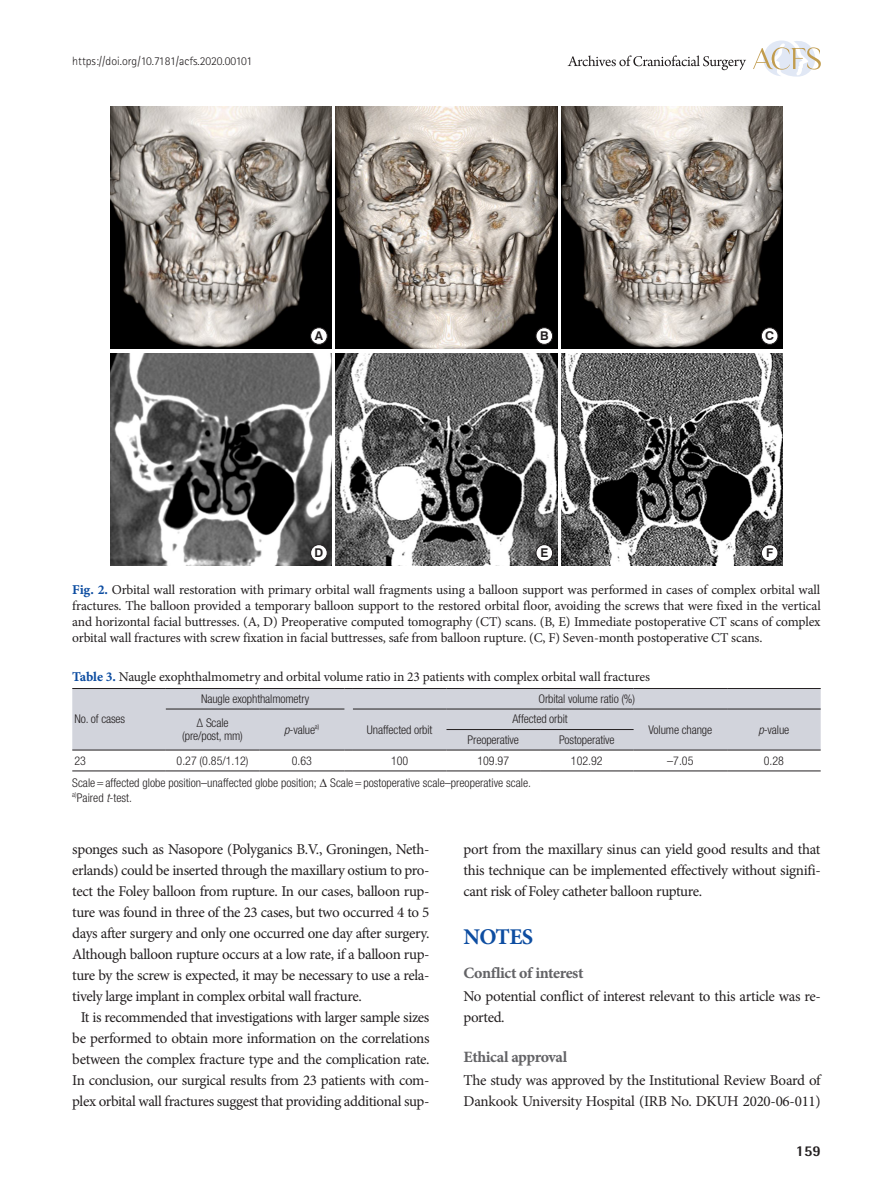
<style>
.page{position:relative;width:893px;height:1191px;background:#fff}
.page>*{position:absolute;margin:0;border:0;box-sizing:border-box;transform-origin:0 0}
.대제목{font:700 22.5px "Minion Pro";letter-spacing:-.03em;color:#0d4da1}
.중제목{font:15.75px "Minion Pro Bold Capt";letter-spacing:-.025em;color:#636366}
.본문{font:15px/21px "Minion Pro";letter-spacing:-.025em;color:#231f20;text-align:justify}
.본문_0{font:15px/21px "Minion Pro";letter-spacing:-.02em;color:#231f20}
.t1{font:800 15px "Rotis Semi Sans Std";color:#231f20}
.표그림제목{font:13.5px/16.2px "Minion Pro";letter-spacing:-.01em;color:#231f20;text-align:justify}
.t2{font:700 12.15px "Swiss 721 BT";color:#231f20}
.표본문{font:300 condensed 12px "Helvetica Neue LT Std";color:#231f20}
.표열제목{font:300 condensed 12px "Helvetica Neue LT Std";letter-spacing:-.01em;color:#231f20}
.t3{font:300 12px "Rotis Sans Serif Std";color:#231f20}
.s1{font-family:"Minion Pro Bold Capt";color:#0d4da1}
.s2{font-style:italic}
.s3{font-family:"Dotum";font-weight:400;font-stretch:normal}
.s4{font-family:"Times New Roman";font-weight:400;font-stretch:normal}
</style>
<div class="page">
<svg style="left:753px;top:40px;width:68px;height:37px"></svg>
<svg style="left:568px;top:55px;width:178px;height:15px"></svg>
<div style="left:72px;top:689px;width:749px;height:60px;background:#d2d4dc"></div>
<hr style="left:72px;top:688px;width:94px;height:1px;background:#231f20">
<hr style="left:166px;top:688px;width:93px;height:1px;background:#231f20">
<hr style="left:259px;top:688px;width:85px;height:1px;background:#231f20">
<hr style="left:259px;top:708px;width:85px;height:1px;background:#231f20">
<hr style="left:166px;top:708px;width:93px;height:1px;background:#231f20">
<svg style="left:72px;top:749px;width:749px;height:22px"></svg>
<hr style="left:353px;top:688px;width:93px;height:1px;background:#231f20">
<hr style="left:446px;top:688px;width:94px;height:1px;background:#231f20">
<hr style="left:540px;top:688px;width:94px;height:1px;background:#231f20">
<hr style="left:634px;top:688px;width:93px;height:1px;background:#231f20">
<hr style="left:727px;top:688px;width:94px;height:1px;background:#231f20">
<hr style="left:446px;top:708px;width:94px;height:1px;background:#231f20">
<hr style="left:540px;top:708px;width:94px;height:1px;background:#231f20">
<hr style="left:446px;top:729px;width:94px;height:1px;background:#231f20">
<hr style="left:540px;top:729px;width:94px;height:1px;background:#231f20">
<hr style="left:353px;top:708px;width:93px;height:1px;background:#231f20">
<hr style="left:353px;top:749px;width:93px;height:1px;background:#231f20">
<hr style="left:634px;top:708px;width:93px;height:1px;background:#231f20">
<hr style="left:634px;top:749px;width:93px;height:1px;background:#231f20">
<hr style="left:727px;top:708px;width:94px;height:1px;background:#231f20">
<hr style="left:727px;top:749px;width:94px;height:1px;background:#231f20">
<img style="left:111px;top:106px;width:221px;height:243px">
<img style="left:111px;top:353px;width:221px;height:213px">
<img style="left:336px;top:106px;width:221px;height:243px">
<img style="left:336px;top:353px;width:221px;height:213px">
<img style="left:561px;top:106px;width:221px;height:243px">
<img style="left:561px;top:353px;width:221px;height:213px">
<div style="left:311px;top:328px;width:16px;height:16px;background:#fff;border-radius:50%"></div>
<div style="left:310px;top:327px;width:17px;height:17px;border:1px solid #231f20;border-radius:50%"></div>
<div style="left:311px;top:544px;width:16px;height:17px;background:#fff;border-radius:50%"></div>
<div style="left:310px;top:544px;width:17px;height:17px;border:1px solid #231f20;border-radius:50%"></div>
<div style="left:536px;top:328px;width:17px;height:16px;background:#fff;border-radius:50%"></div>
<div style="left:536px;top:327px;width:17px;height:17px;border:1px solid #231f20;border-radius:50%"></div>
<div style="left:536px;top:544px;width:17px;height:17px;background:#fff;border-radius:50%"></div>
<div style="left:536px;top:544px;width:17px;height:17px;border:1px solid #231f20;border-radius:50%"></div>
<div style="left:761px;top:328px;width:17px;height:16px;background:#fff;border-radius:50%"></div>
<div style="left:761px;top:327px;width:17px;height:17px;border:1px solid #231f20;border-radius:50%"></div>
<div style="left:761px;top:544px;width:17px;height:17px;background:#fff;border-radius:50%"></div>
<div style="left:761px;top:544px;width:17px;height:17px;border:1px solid #231f20;border-radius:50%"></div>
<p class="t3" style="left:72px;top:54px;width:182px">https://doi.org/10.7181/acfs.2020.00101</p>
<p class="t2" style="left:315px;top:328px;width:10px">A</p>
<p class="t2" style="left:315px;top:545px;width:10px">D</p>
<p class="t2" style="left:540px;top:328px;width:10px">B</p>
<p class="t2" style="left:540px;top:545px;width:9px">E</p>
<p class="t2" style="left:765px;top:328px;width:10px">C</p>
<p class="t2" style="left:766px;top:545px;width:9px">F</p>
<p class="표그림제목" style="left:72px;top:581px;width:750px"><span class="s1">Fig. 2.</span> Orbital wall restoration with primary orbital wall fragments using a balloon support was performed in cases of complex orbital wall fractures. The balloon provided a temporary balloon support to the restored orbital floor, avoiding the screws that were fixed in the vertical and horizontal facial buttresses. (A, D) Preoperative computed tomography (CT) scans. (B, E) Immediate postoperative CT scans of complex orbital wall fractures with screw fixation in facial buttresses, safe from balloon rupture. (C, F) Seven-month postoperative CT scans.</p>
<p class="표그림제목" style="left:72px;top:669px;width:579px"><span class="s1">Table 3.</span> Naugle exophthalmometry and orbital volume ratio in 23 patients with complex orbital wall fractures</p>
<p class="표열제목" style="left:74px;top:712px;width:52px">No. of cases</p>
<p class="표열제목" style="left:201px;top:691px;width:110px">Naugle exophthalmometry</p>
<p class="표열제목" style="left:538px;top:691px;width:98px">Orbital volume ratio (%)</p>
<p class="표열제목" style="left:197px;top:716px;width:33px">Δ Scale</p>
<p class="표열제목" style="left:182px;top:728px;width:62px">(pre/post, mm)</p>
<p class="표열제목" style="left:512px;top:712px;width:57px">Affected orbit</p>
<p class="표열제목" style="left:284px;top:722px;width:37px"><span class="s2">p</span>-value<sup>a)</sup></p>
<p class="표열제목" style="left:367px;top:722px;width:67px">Unaffected orbit</p>
<p class="표열제목" style="left:648px;top:722px;width:65px">Volume change</p>
<p class="표열제목" style="left:758px;top:722px;width:32px"><span class="s2">p</span>-value</p>
<p class="표열제목" style="left:467px;top:732px;width:53px">Preoperative</p>
<p class="표열제목" style="left:559px;top:732px;width:57px">Postoperative</p>
<p class="표본문" style="left:74px;top:753px;width:13px">23</p>
<p class="표본문" style="left:177px;top:753px;width:74px">0.27 (0.85/1.12)</p>
<p class="표본문" style="left:292px;top:753px;width:22px">0.63</p>
<p class="표본문" style="left:391px;top:753px;width:19px">100</p>
<p class="표본문" style="left:477px;top:753px;width:33px">109.97</p>
<p class="표본문" style="left:571px;top:753px;width:33px">102.92</p>
<p class="표본문" style="left:667px;top:753px;width:28px">–7.05</p>
<p class="표본문" style="left:764px;top:753px;width:22px">0.28</p>
<p class="표본문" style="left:72px;top:776px;width:460px">Scale<span class="s3">=</span>affected globe position–unaffected globe position; <span class="s4">Δ</span> Scale<span class="s3">=</span>postoperative scale–preoperative scale.</p>
<p class="표본문" style="left:72px;top:790px;width:61px"><sup>a)</sup>Paired <span class="s2">t</span>-test.</p>
<p class="본문" style="left:72px;top:838px;width:359px">sponges such as Nasopore (Polyganics B.V., Groningen, Neth&shy;erlands) could be inserted through the maxillary ostium to pro&shy;tect the Foley balloon from rupture. In our cases, balloon rup&shy;ture was found in three of the 23 cases, but two occurred 4 to 5 days after surgery and only one occurred one day after surgery.<br>Although balloon rupture occurs at a low rate, if a balloon rup&shy;ture by the screw is expected, it may be necessary to use a rela&shy;tively large implant in complex orbital wall fracture.</p>
<p class="본문" style="left:72px;top:1006px;width:359px;text-align:center">It is recommended that investigations with larger sample sizes be performed to obtain more information on the correlations between the complex fracture type and the complication rate.<br>In conclusion, our surgical results from 23 patients with com&shy;plex orbital wall fractures suggest that providing additional sup-</p>
<p class="본문" style="left:463px;top:838px;width:359px">port from the maxillary sinus can yield good results and that this technique can be implemented effectively without signifi&shy;cant risk of Foley catheter balloon rupture.</p>
<p class="대제목" style="left:463px;top:921px;width:71px">NOTES</p>
<p class="중제목" style="left:463px;top:962px;width:121px">Conflict of interest</p>
<p class="본문_0" style="left:463px;top:985px;width:359px">No potential conflict of interest relevant to this article was re&shy;ported.</p>
<p class="중제목" style="left:463px;top:1046px;width:105px">Ethical approval</p>
<p class="본문_0" style="left:463px;top:1069px;width:359px">The study was approved by the Institutional Review Board of<br>Dankook University Hospital (IRB No. DKUH 2020-06-011)</p>
<p class="t1" style="left:796px;top:1141px;width:27px">159</p>
</div>
